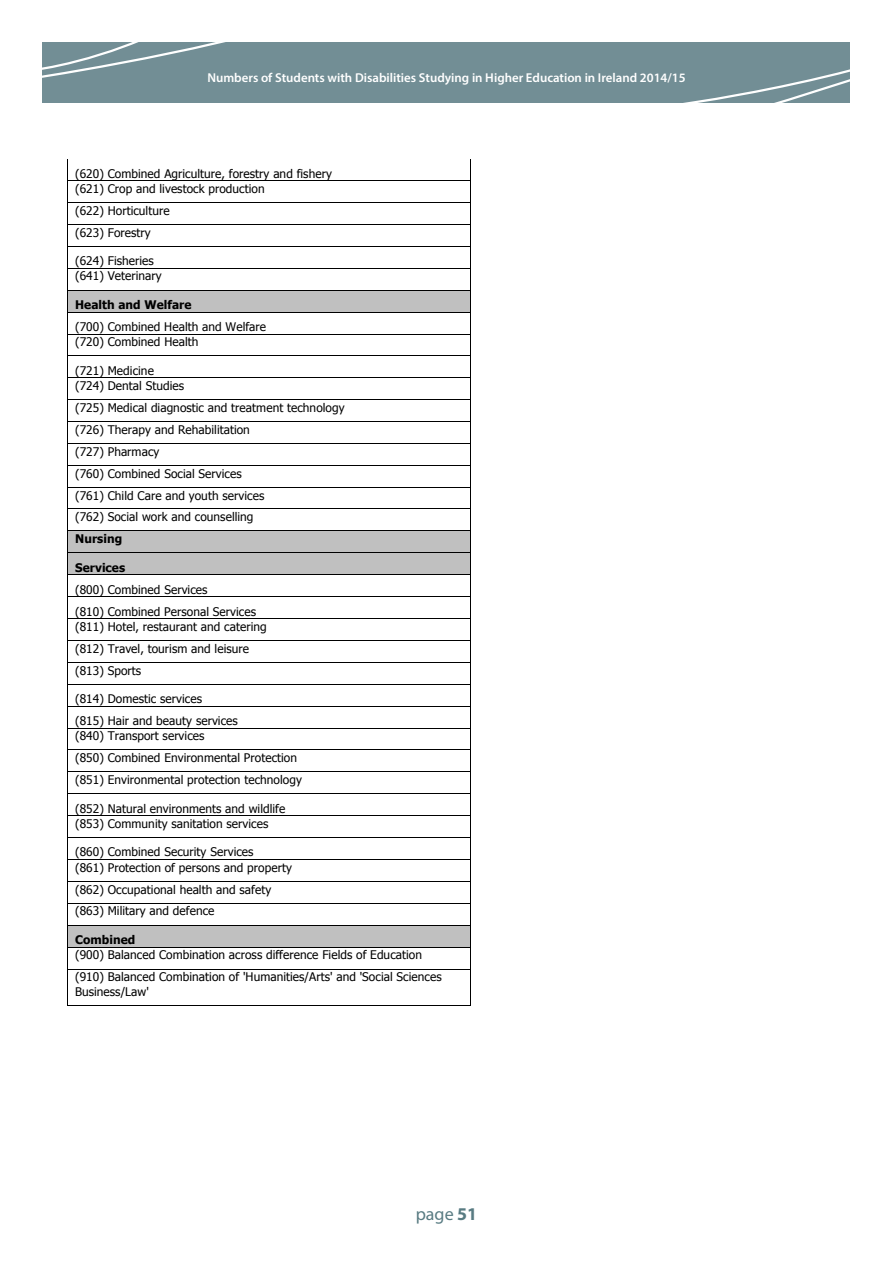
<style>
.page{position:relative;width:893px;height:1263px;background:#fff}
.page>*{position:absolute;margin:0;border:0;box-sizing:border-box;transform-origin:0 0}
.t1{font:18px "Myriad Pro";color:#587b82}
.t2{font:600 12.9px "Myriad Pro";color:#fff}
.t3{font:11.85px/21.9px "Tahoma";letter-spacing:.005em;color:#000}
.s1{font-weight:700}
</style>
<div class="page">
<div style="left:43px;top:42px;width:807px;height:61px;background:#728e95"></div>
<svg style="left:42px;top:42px;width:184px;height:40px"></svg>
<svg style="left:683px;top:69px;width:167px;height:34px"></svg>
<hr style="left:68px;top:180px;width:402px;height:1px;background:#000">
<hr style="left:68px;top:202px;width:402px;height:1px;background:#000">
<hr style="left:68px;top:224px;width:402px;height:1px;background:#000">
<hr style="left:68px;top:246px;width:402px;height:1px;background:#000">
<hr style="left:68px;top:268px;width:402px;height:1px;background:#000">
<div style="left:68px;top:290px;width:402px;height:22px;background:#c0c0c0"></div>
<hr style="left:68px;top:290px;width:402px;height:1px;background:#000">
<hr style="left:68px;top:312px;width:402px;height:1px;background:#000">
<hr style="left:68px;top:334px;width:402px;height:1px;background:#000">
<hr style="left:68px;top:355px;width:402px;height:1px;background:#000">
<hr style="left:68px;top:377px;width:402px;height:1px;background:#000">
<hr style="left:68px;top:399px;width:402px;height:1px;background:#000">
<hr style="left:68px;top:421px;width:402px;height:1px;background:#000">
<hr style="left:68px;top:443px;width:402px;height:1px;background:#000">
<hr style="left:68px;top:465px;width:402px;height:1px;background:#000">
<hr style="left:68px;top:487px;width:402px;height:1px;background:#000">
<hr style="left:68px;top:509px;width:402px;height:1px;background:#000">
<div style="left:68px;top:531px;width:402px;height:21px;background:#c0c0c0"></div>
<hr style="left:68px;top:531px;width:402px;height:1px;background:#000">
<div style="left:68px;top:553px;width:402px;height:21px;background:#c0c0c0"></div>
<hr style="left:68px;top:552px;width:402px;height:1px;background:#000">
<hr style="left:68px;top:574px;width:402px;height:1px;background:#000">
<hr style="left:68px;top:596px;width:402px;height:1px;background:#000">
<hr style="left:68px;top:618px;width:402px;height:1px;background:#000">
<hr style="left:68px;top:640px;width:402px;height:1px;background:#000">
<hr style="left:68px;top:662px;width:402px;height:1px;background:#000">
<hr style="left:68px;top:684px;width:402px;height:1px;background:#000">
<hr style="left:68px;top:706px;width:402px;height:1px;background:#000">
<hr style="left:68px;top:728px;width:402px;height:1px;background:#000">
<hr style="left:68px;top:749px;width:402px;height:1px;background:#000">
<hr style="left:68px;top:771px;width:402px;height:1px;background:#000">
<hr style="left:68px;top:793px;width:402px;height:1px;background:#000">
<hr style="left:68px;top:815px;width:402px;height:1px;background:#000">
<hr style="left:68px;top:837px;width:402px;height:1px;background:#000">
<hr style="left:68px;top:859px;width:402px;height:1px;background:#000">
<hr style="left:68px;top:881px;width:402px;height:1px;background:#000">
<hr style="left:68px;top:903px;width:402px;height:1px;background:#000">
<div style="left:68px;top:925px;width:402px;height:22px;background:#c0c0c0"></div>
<hr style="left:68px;top:925px;width:402px;height:1px;background:#000">
<hr style="left:68px;top:947px;width:402px;height:1px;background:#000">
<svg style="left:67px;top:159px;width:1px;height:810px"></svg>
<hr style="left:68px;top:969px;width:402px;height:1px;background:#000">
<svg style="left:470px;top:159px;width:1px;height:810px"></svg>
<hr style="left:67px;top:969px;width:1px;height:36px;background:#000">
<hr style="left:68px;top:1005px;width:402px;height:1px;background:#000">
<hr style="left:470px;top:969px;width:1px;height:36px;background:#000">
<p class="t2" style="left:207px;top:70px;width:480px">Numbers of Students with Disabilities Studying in Higher Education in Ireland 2014/15</p>
<p class="t3" style="left:75px;top:165px;width:258px;line-height:15.1px">(620) Combined Agriculture, forestry and fishery (621) Crop and livestock production</p>
<p class="t3" style="left:75px;top:199px;width:96px">(622) Horticulture (623) Forestry</p>
<p class="t3" style="left:75px;top:253px;width:88px;line-height:15.1px">(624) Fisheries (641) Veterinary</p>
<p class="t3" style="left:75px;top:294px;width:193px"><span class="s1">Health and Welfare<br></span>(700) Combined Health and Welfare</p>
<p class="t3" style="left:75px;top:331px;width:125px">(720) Combined Health</p>
<p class="t3" style="left:75px;top:362px;width:110px;line-height:15.1px">(721) Medicine (724) Dental Studies</p>
<p class="t3" style="left:75px;top:396px;width:271px">(725) Medical diagnostic and treatment technology (726) Therapy and Rehabilitation<br>(727) Pharmacy<br>(760) Combined Social Services<br>(761) Child Care and youth services<br>(762) Social work and counselling<br><span class="s1">Nursing</span></p>
<p class="t3" style="left:75px;top:556px;width:182px"><span class="s1">Services<br></span>(800) Combined Services<br>(810) Combined Personal Services</p>
<p class="t3" style="left:75px;top:615px;width:193px">(811) Hotel, restaurant and catering (812) Travel, tourism and leisure (813) Sports</p>
<p class="t3" style="left:75px;top:688px;width:164px">(814) Domestic services<br>(815) Hair and beauty services</p>
<p class="t3" style="left:75px;top:725px;width:228px">(840) Transport services<br>(850) Combined Environmental Protection (851) Environmental protection technology</p>
<p class="t3" style="left:75px;top:800px;width:212px;line-height:15.1px">(852) Natural environments and wildlife (853) Community sanitation services</p>
<p class="t3" style="left:75px;top:844px;width:218px;line-height:15.5px">(860) Combined Security Services<br>(861) Protection of persons and property</p>
<p class="t3" style="left:75px;top:878px;width:198px">(862) Occupational health and safety (863) Military and defence</p>
<p class="t3" style="left:75px;top:932px;width:348px;line-height:15.1px"><span class="s1">Combined<br></span>(900) Balanced Combination across difference Fields of Education</p>
<p class="t3" style="left:75px;top:969px;width:368px;line-height:14.4px">(910) Balanced Combination of 'Humanities/Arts' and 'Social Sciences<br>Business/Law'</p>
<h1 class="t1" style="left:416px;top:1203px;width:63px">page <span class="s1">51</span></h1>
</div>
